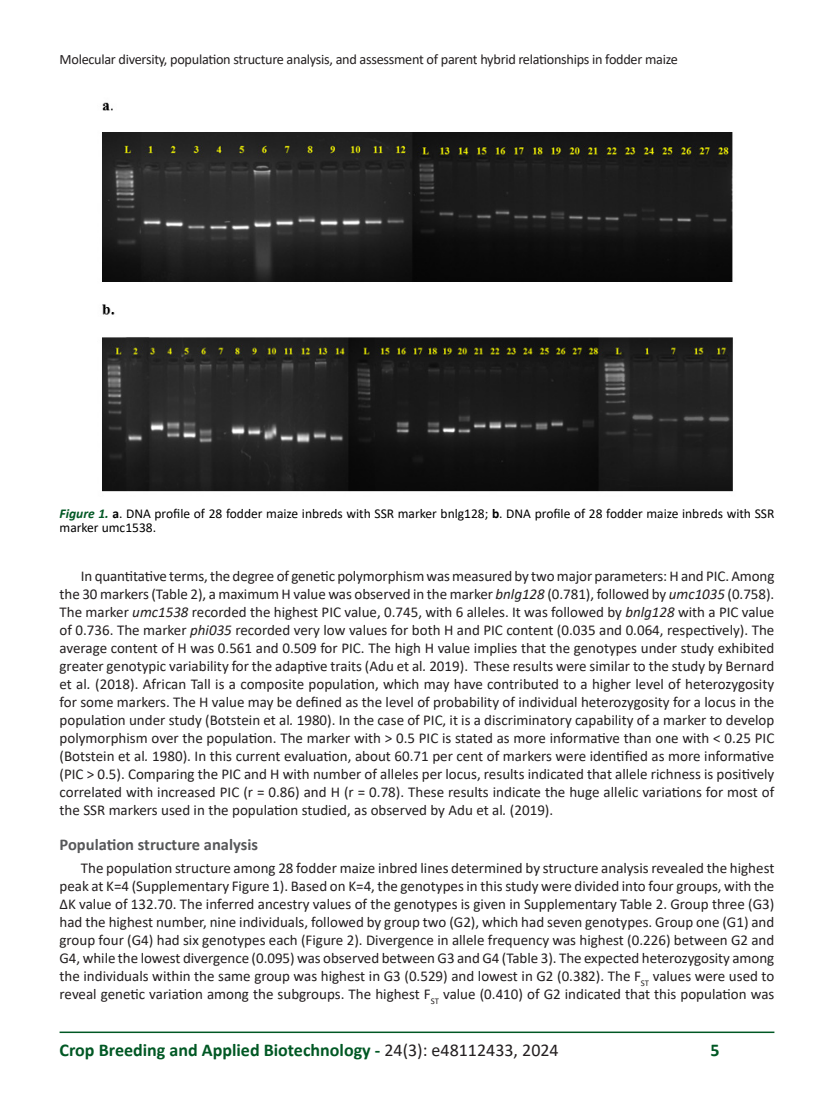
<style>
.page{position:relative;width:834px;height:1106px;background:#fff}
.page>*{position:absolute;margin:0;border:0;box-sizing:border-box;transform-origin:0 0}
.t1{font:700 18px "Calibri";color:#005824}
.SUBTITULO_2{font:700 16.5px "Calibri";color:#57585a}
.CORPO_DE_TEXTO{font:15px/18px "Calibri";color:#231f20;text-align:justify}
.t2{font:14.25px "Calibri";letter-spacing:-.02em;color:#231f20}
.FIGURAS_E_TABELAS{font:13.5px/13.5px "Calibri";color:#000}
.s1{font-weight:700;font-style:italic;color:#005824}
.s2{font-weight:700}
.s3{font-style:italic}
.s4{font-weight:400;color:#231f20}
</style>
<div class="page">
<hr style="left:60px;top:1031px;width:714px;height:2px;background:#005824">
<img style="left:102px;top:102px;width:631px;height:390px">
<p class="t2" style="left:60px;top:49px;width:619px">Molecular diversity, population structure analysis, and assessment of parent hybrid relationships in fodder maize</p>
<p class="FIGURAS_E_TABELAS" style="left:60px;top:506px;width:716px"><span class="s1">Figure 1.</span> <span class="s2">a</span>. DNA profile of 28 fodder maize inbreds with SSR marker bnlg128; <span class="s2">b</span>. DNA profile of 28 fodder maize inbreds with SSR marker umc1538.</p>
<p class="CORPO_DE_TEXTO" style="left:60px;top:567px;width:716px;text-indent:21px">In quantitative terms, the degree of genetic polymorphism was measured by two major parameters: H and PIC. Among the 30 markers (Table 2), a maximum H value was observed in the marker <span class="s3">bnlg128</span> (0.781), followed by <span class="s3">umc1035</span> (0.758).<br>The marker <span class="s3">umc1538</span> recorded the highest PIC value, 0.745, with 6 alleles. It was followed by <span class="s3">bnlg128</span> with a PIC value of 0.736. The marker <span class="s3">phi035</span> recorded very low values for both H and PIC content (0.035 and 0.064, respectively). The average content of H was 0.561 and 0.509 for PIC. The high H value implies that the genotypes under study exhibited greater genotypic variability for the adaptive traits (Adu et al<span class="s3">.</span> 2019). These results were similar to the study by Bernard et al<span class="s3">.</span> (2018). African Tall is a composite population, which may have contributed to a higher level of heterozygosity for some markers. The H value may be defined as the level of probability of individual heterozygosity for a locus in the population under study (Botstein et al<span class="s3">.</span> 1980). In the case of PIC, it is a discriminatory capability of a marker to develop polymorphism over the population. The marker with &gt; 0.5 PIC is stated as more informative than one with &lt; 0.25 PIC (Botstein et al<span class="s3">.</span> 1980). In this current evaluation, about 60.71 per cent of markers were identified as more informative (PIC &gt; 0.5). Comparing the PIC and H with number of alleles per locus, results indicated that allele richness is positively correlated with increased PIC (r = 0.86) and H (r = 0.78). These results indicate the huge allelic variations for most of the SSR markers used in the population studied, as observed by Adu et al<span class="s3">.</span> (2019).</p>
<p class="SUBTITULO_2" style="left:60px;top:833px;width:200px">Population structure analysis</p>
<p class="CORPO_DE_TEXTO" style="left:60px;top:858px;width:716px;text-indent:21px">The population structure among 28 fodder maize inbred lines determined by structure analysis revealed the highest peak at K=4 (Supplementary Figure 1). Based on K=4, the genotypes in this study were divided into four groups, with the ΔK value of 132.70. The inferred ancestry values of the genotypes is given in Supplementary Table 2. Group three (G3) had the highest number, nine individuals, followed by group two (G2), which had seven genotypes. Group one (G1) and group four (G4) had six genotypes each (Figure 2). Divergence in allele frequency was highest (0.226) between G2 and G4, while the lowest divergence (0.095) was observed between G3 and G4 (Table 3). The expected heterozygosity among the individuals within the same group was highest in G3 (0.529) and lowest in G2 (0.382). The F<sub>ST</sub> values were used to reveal genetic variation among the subgroups. The highest F<sub>ST</sub> value (0.410) of G2 indicated that this population was</p>
<p class="t1" style="left:60px;top:1037px;width:500px">Crop Breeding and Applied Biotechnology - <span class="s4">24(3): e48112433, 2024</span></p>
<p class="t1" style="left:710px;top:1037px;width:11px">5</p>
</div>
